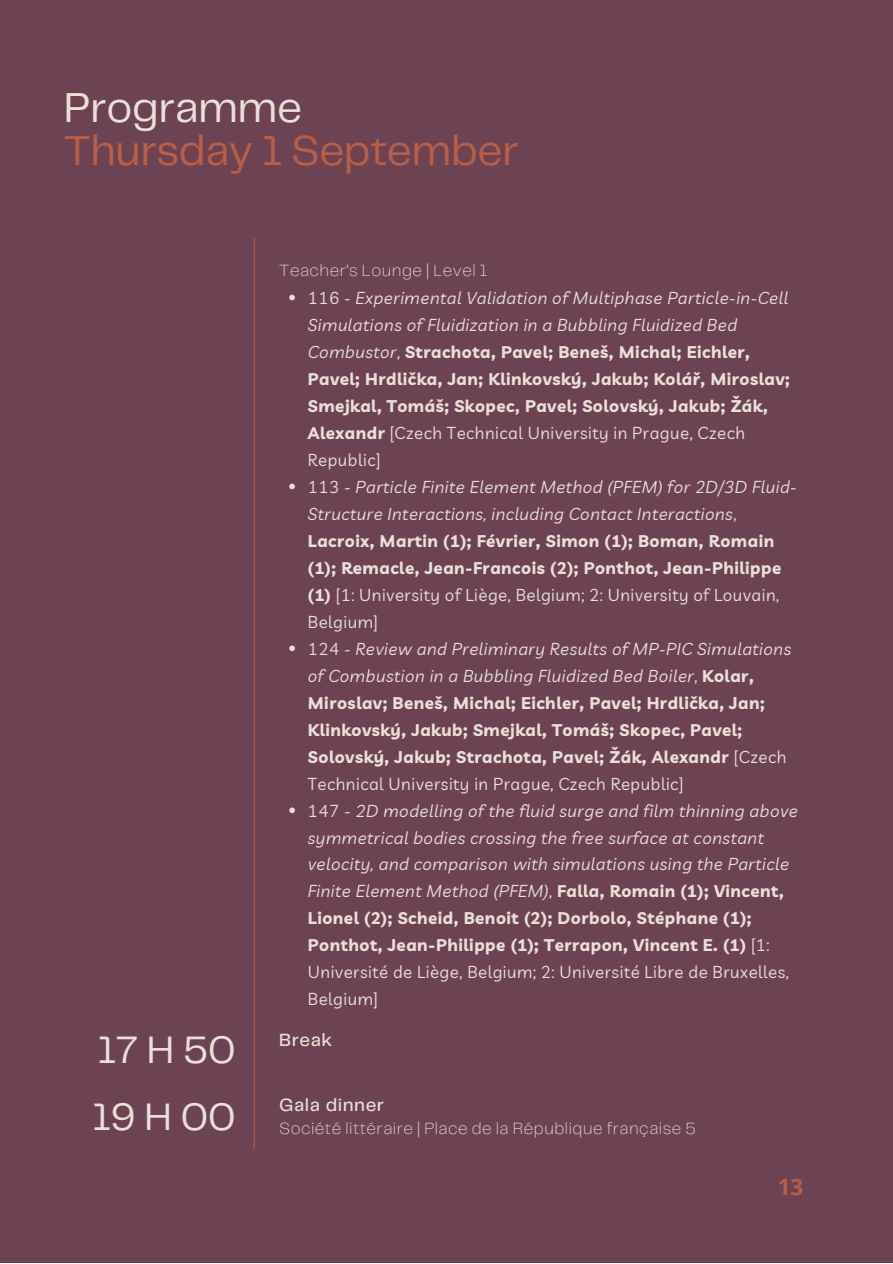
<style>
.page{position:relative;width:893px;height:1264px;background:#fff}
.page>*{position:absolute;margin:0;border:0;box-sizing:border-box;transform-origin:0 0}
.t1{font:43.5px "Telegraf";letter-spacing:-.01em;color:#b95e47}
.t2{font:43.5px "Telegraf";letter-spacing:-.01em;color:#eae0d7}
.t3{font:39.75px "Telegraf";color:#eae0d7}
.t4{font:700 22.5px "Open Sans";color:#b95e47}
.t5{font:500 18.3px "Telegraf";letter-spacing:.03em;color:#eae0d7}
.t6{font:700 16.8px/27px "Livvic";letter-spacing:.03em;color:#eae0d7}
.t7{font:200 16.8px "Telegraf";letter-spacing:.03em;color:#eae0d7}
.s1{font-weight:400}
.s2{font-weight:400;font-style:italic}
</style>
<div class="page">
<div style="left:0;top:0;width:892px;height:1262px;background:#6d4353"></div>
<hr style="left:253px;top:238px;width:2px;height:910px;background:#b95e47">
<svg style="left:289px;top:295px;width:6px;height:5px"></svg>
<svg style="left:289px;top:483px;width:6px;height:6px"></svg>
<svg style="left:289px;top:645px;width:6px;height:6px"></svg>
<svg style="left:289px;top:807px;width:6px;height:6px"></svg>
<h1 class="t2" style="left:64px;top:89px;width:240px">Programme</h1>
<h1 class="t1" style="left:64px;top:132px;width:456px">Thursday 1 September</h1>
<p class="t7" style="left:279px;top:263px;width:209px">Teacher's Lounge | Level 1</p>
<p class="t6" style="left:308px;top:284px;width:491px"><span class="s1">116 -</span> <span class="s2">Experimental Validation of Multiphase Particle-in-Cell Simulations of Fluidization in a Bubbling Fluidized Bed Combustor</span><span class="s1">,</span> Strachota, Pavel; Beneš, Michal; Eichler, Pavel; Hrdlička, Jan; Klinkovský, Jakub; Kolář, Miroslav; Smejkal, Tomáš; Skopec, Pavel; Solovský, Jakub; Žák, Alexandr <span class="s1">[Czech Technical University in Prague, Czech Republic]<br>113 -</span> <span class="s2">Particle Finite Element Method (PFEM) for 2D/3D Fluid-Structure Interactions, including Contact Interactions</span><span class="s1">, </span>Lacroix, Martin (1); Février, Simon (1); Boman, Romain (1); Remacle, Jean-Francois (2); Ponthot, Jean-Philippe (1) <span class="s1">[1: University of Liège, Belgium; 2: University of Louvain, Belgium]<br>124 -</span> <span class="s2">Review and Preliminary Results of MP-PIC Simulations of Combustion in a Bubbling Fluidized Bed Boiler</span><span class="s1">,</span> Kolar, Miroslav; Beneš, Michal; Eichler, Pavel; Hrdlička, Jan; Klinkovský, Jakub; Smejkal, Tomáš; Skopec, Pavel; Solovský, Jakub; Strachota, Pavel; Žák, Alexandr <span class="s1">[Czech Technical University in Prague, Czech Republic]<br>147 -</span> <span class="s2">2D modelling of the fluid surge and film thinning above symmetrical bodies crossing the free surface at constant velocity, and comparison with simulations using the Particle Finite Element Method (PFEM)</span><span class="s1">,</span> Falla, Romain (1); Vincent, Lionel (2); Scheid, Benoit (2); Dorbolo, Stéphane (1); Ponthot, Jean-Philippe (1); Terrapon, Vincent E. (1) <span class="s1">[1:<br>Université de Liège, Belgium; 2: Université Libre de Bruxelles, Belgium]</span></p>
<h2 class="t3" style="left:97px;top:1032px;width:236px">17 H 50 <sup>Break</sup></h2>
<p class="t5" style="left:279px;top:1096px;width:106px">Gala dinner</p>
<h2 class="t3" style="left:92px;top:1099px;width:145px">19 H 00</h2>
<p class="t7" style="left:279px;top:1120px;width:418px">Société littéraire | Place de la République française 5</p>
<h3 class="t4" style="left:777px;top:1170px;width:27px">13</h3>
</div>
